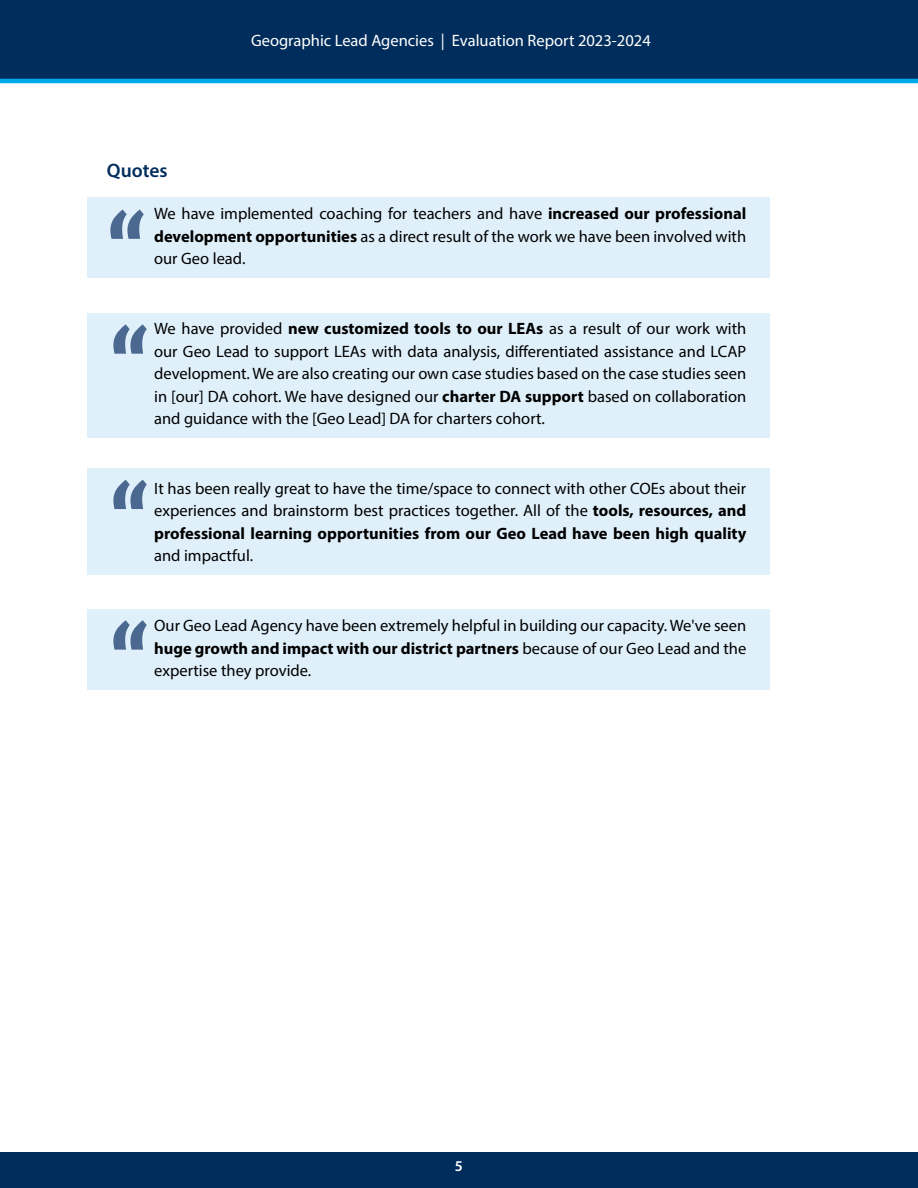
<style>
.page{position:relative;width:918px;height:1188px;background:#fff}
.page>*{position:absolute;margin:0;border:0;box-sizing:border-box;transform-origin:0 0}
.HEADER_2{font:600 19.5px "Myriad Pro";color:#002d5b}
.t1{font:16.5px/22.5px "Myriad Pro";color:#000;text-align:justify}
.t2{font:16.5px "Myriad Pro";color:#fff}
.t3{font:600 15px "Myriad Pro";color:#fff}
.s1{font-weight:700}
</style>
<div class="page">
<div style="left:0;top:1152px;width:918px;height:36px;background:#002d5b"></div>
<div style="left:0;top:0;width:918px;height:81px;background:#002d5b"></div>
<hr style="left:0;top:79px;width:918px;height:4px;background:#00aae7">
<div style="left:87px;top:197px;width:683px;height:81px;background:#e0f0fb"></div>
<div style="left:87px;top:313px;width:683px;height:124px;background:#e0f0fb"></div>
<div style="left:87px;top:469px;width:683px;height:106px;background:#e0f0fb"></div>
<div style="left:87px;top:609px;width:683px;height:81px;background:#e0f0fb"></div>
<svg style="left:110px;top:210px;width:34px;height:29px"></svg>
<svg style="left:113px;top:324px;width:34px;height:30px"></svg>
<svg style="left:113px;top:480px;width:34px;height:29px"></svg>
<svg style="left:113px;top:620px;width:34px;height:30px"></svg>
<p class="t2" style="left:251px;top:30px;width:401px">Geographic Lead Agencies | Evaluation Report 2023-2024</p>
<h4 class="HEADER_2" style="left:107px;top:158px;width:62px">Quotes</h4>
<p class="t1" style="left:154px;top:202px;width:594px">We have implemented coaching for teachers and have <span class="s1">increased our professional development opportunities</span> as a direct result of the work we have been involved with our Geo lead.</p>
<p class="t1" style="left:154px;top:317px;width:594px">We have provided <span class="s1">new customized tools to our LEAs</span> as a result of our work with our Geo Lead to support LEAs with data analysis, differentiated assistance and LCAP development. We are also creating our own case studies based on the case studies seen in [our] DA cohort. We have designed our <span class="s1">charter DA support</span> based on collaboration and guidance with the [Geo Lead] DA for charters cohort.</p>
<p class="t1" style="left:154px;top:477px;width:594px">It has been really great to have the time/space to connect with other COEs about their experiences and brainstorm best practices together. All of the <span class="s1">tools, resources, and professional learning opportunities from our Geo Lead have been high quality </span>and impactful.</p>
<p class="t1" style="left:154px;top:614px;width:594px">Our Geo Lead Agency have been extremely helpful in building our capacity. We've seen <span class="s1">huge growth and impact with our district partners</span> because of our Geo Lead and the expertise they provide.</p>
<p class="t3" style="left:455px;top:1156px;width:10px">5</p>
</div>
